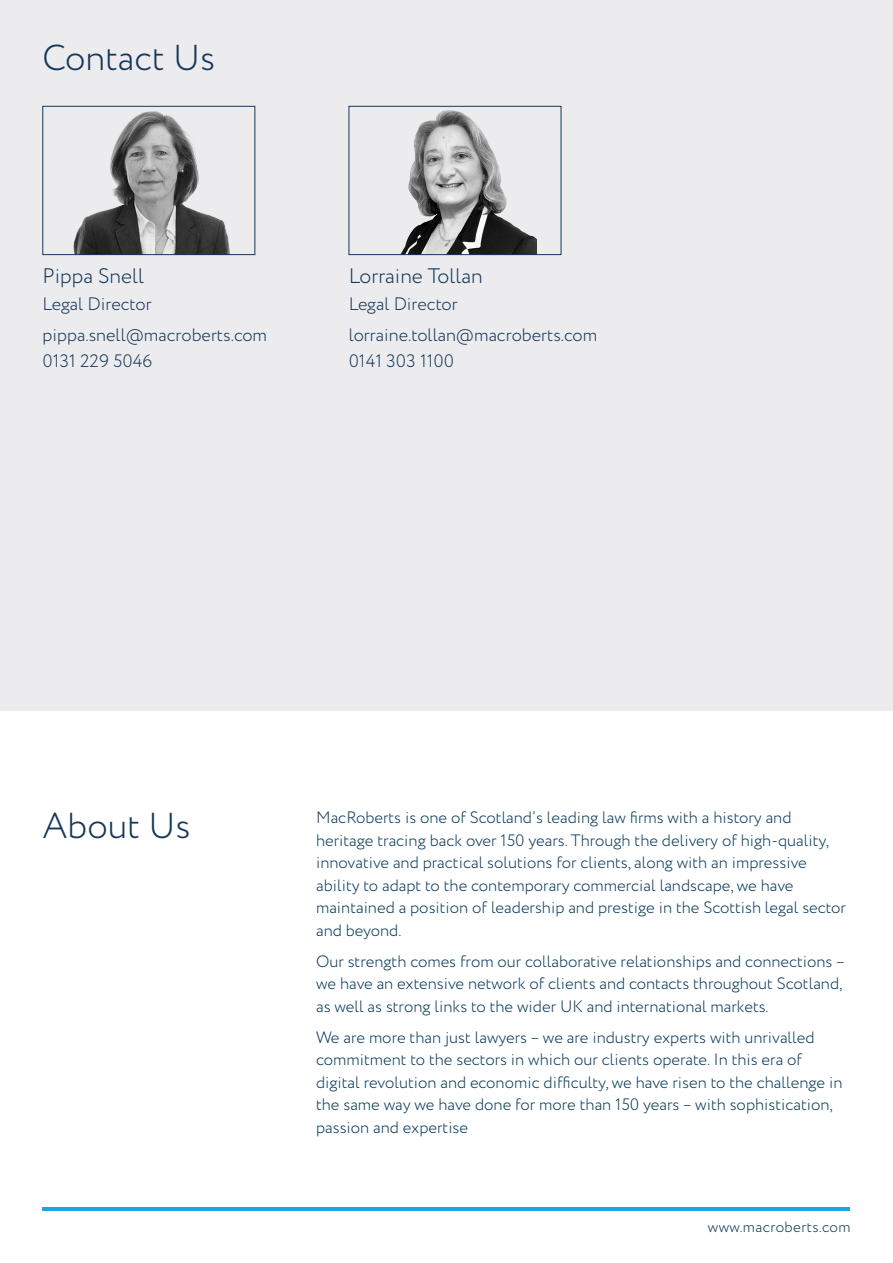
<style>
.page{position:relative;width:893px;height:1263px;background:#fff}
.page>*{position:absolute;margin:0;border:0;box-sizing:border-box;transform-origin:0 0}
.t1{font:300 36px "Circe";color:#14375a}
.t2{font:300 21px "Circe";color:#14375a}
.t3{font:300 18px "Circe";color:#14375a}
.t4{font:300 16.5px/22.5px "Circe";color:#083a5c}
.t5{font:300 15px "Circe";letter-spacing:.025em;color:#083a5c}
</style>
<div class="page">
<div style="left:0;top:0;width:893px;height:710px;background:#ececee"></div>
<img style="left:73px;top:111px;width:157px;height:142px">
<div style="left:43px;top:106px;width:212px;height:149px;border:1px solid #14375a"></div>
<hr style="left:43px;top:1208px;width:807px;height:3px;background:#21a5de">
<img style="left:401px;top:110px;width:136px;height:143px">
<div style="left:349px;top:106px;width:212px;height:149px;border:1px solid #14375a"></div>
<p class="t1" style="left:43px;top:34px;width:174px">Contact Us</p>
<p class="t2" style="left:43px;top:262px;width:103px">Pippa Snell</p>
<p class="t3" style="left:43px;top:292px;width:111px">Legal Director</p>
<p class="t3" style="left:43px;top:323px;width:226px">pippa.snell@macroberts.com</p>
<p class="t3" style="left:43px;top:349px;width:111px">0131 229 5046</p>
<p class="t2" style="left:349px;top:262px;width:135px">Lorraine Tollan</p>
<p class="t3" style="left:349px;top:292px;width:111px">Legal Director</p>
<p class="t3" style="left:349px;top:323px;width:250px">lorraine.tollan@macroberts.com</p>
<p class="t3" style="left:349px;top:349px;width:107px">0141 303 1100</p>
<p class="t1" style="left:43px;top:802px;width:149px">About Us</p>
<p class="t4" style="left:316px;top:807px;width:531px">MacRoberts is one of Scotland’s leading law firms with a history and heritage tracing back over 150 years. Through the delivery of high-quality, innovative and practical solutions for clients, along with an impressive ability to adapt to the contemporary commercial landscape, we have maintained a position of leadership and prestige in the Scottish legal sector and beyond.</p>
<p class="t4" style="left:316px;top:950px;width:531px">Our strength comes from our collaborative relationships and connections – we have an extensive network of clients and contacts throughout Scotland, as well as strong links to the wider UK and international markets.</p>
<p class="t4" style="left:316px;top:1026px;width:528px">We are more than just lawyers – we are industry experts with unrivalled commitment to the sectors in which our clients operate. In this era of digital revolution and economic difficulty, we have risen to the challenge in the same way we have done for more than 150 years – with sophistication, passion and expertise</p>
<p class="t5" style="left:708px;top:1217px;width:144px">www.macroberts.com</p>
</div>
